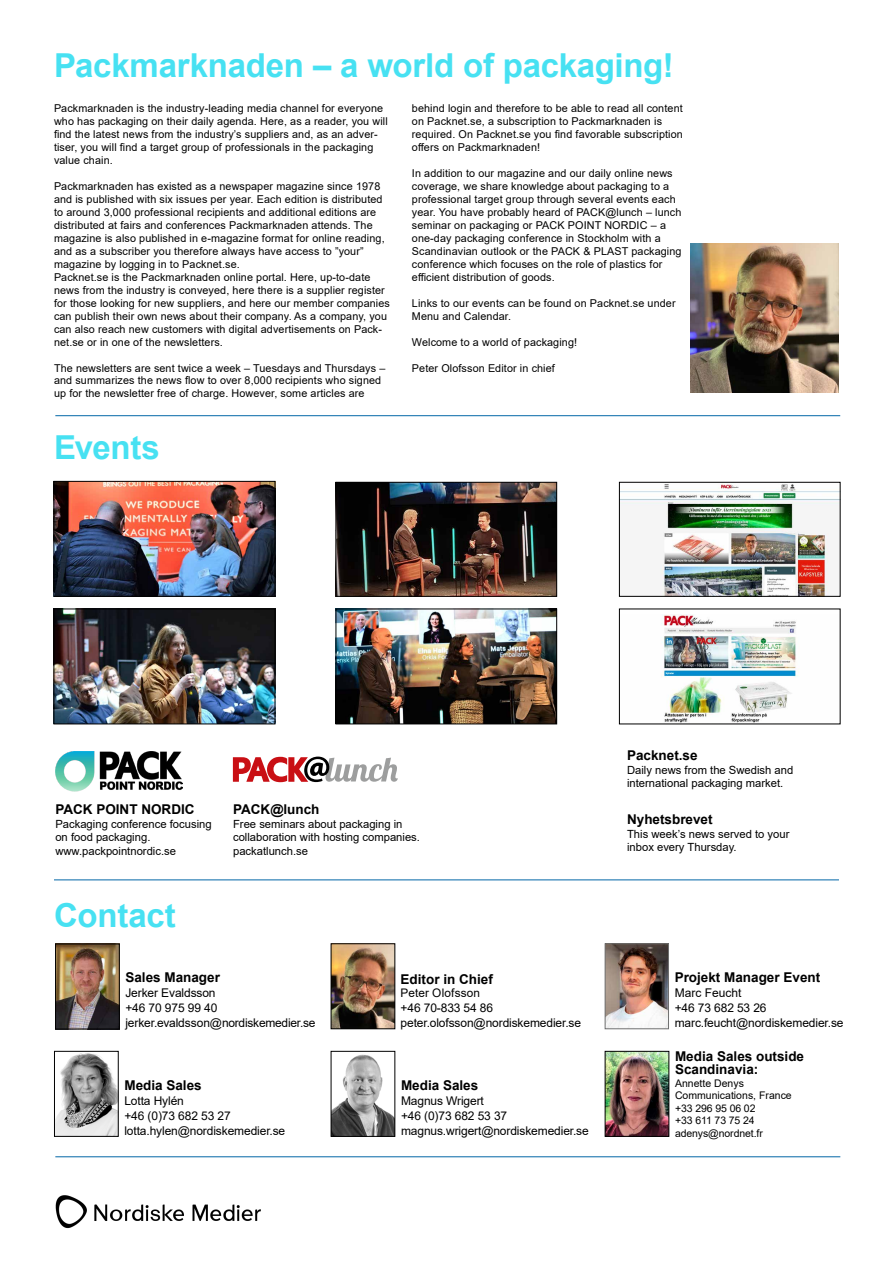
<style>
.page{position:relative;width:893px;height:1263px;background:#fff}
.page>*{position:absolute;margin:0;border:0;box-sizing:border-box;transform-origin:0 0}
.t1{font:700 33px "Arial";letter-spacing:-.01em;color:#47e1f2}
.t2{font:700 13.5px/13.5px "Arial";color:#000}
.t3{font:12px/15px "Arial";letter-spacing:-.01em;color:#000}
.t4{font:11.85px "Arial";letter-spacing:.015em;color:#000}
.t5{font:11.25px/13.5px "Arial";color:#000}
.t6{font:10.8px/12.9px "Arial";letter-spacing:.01em;color:#000}
.t7{font:10.5px/12.6px "Arial";color:#000}
</style>
<div class="page">
<hr style="left:55px;top:1156px;width:785px;height:1px;background:#0367a7">
<img style="left:57px;top:946px;width:61px;height:81px">
<div style="left:55px;top:944px;width:65px;height:85px;border:1px solid #000"></div>
<img style="left:333px;top:945px;width:60px;height:82px">
<div style="left:331px;top:943px;width:64px;height:86px;border:1px solid #000"></div>
<img style="left:607px;top:1053px;width:60px;height:81px">
<div style="left:605px;top:1051px;width:64px;height:85px;border:1px solid #000"></div>
<hr style="left:54px;top:879px;width:785px;height:1px;background:#0367a7">
<hr style="left:55px;top:415px;width:785px;height:1px;background:#0367a7">
<svg style="left:233px;top:756px;width:165px;height:26px"></svg>
<img style="left:55px;top:752px;width:127px;height:40px">
<img style="left:621px;top:484px;width:217px;height:110px">
<div style="left:619px;top:482px;width:221px;height:114px;border:1px solid #000"></div>
<img style="left:661px;top:614px;width:138px;height:108px">
<img style="left:607px;top:945px;width:60px;height:82px">
<div style="left:605px;top:943px;width:64px;height:86px;border:1px solid #6f7070"></div>
<img style="left:691px;top:244px;width:148px;height:148px">
<img style="left:56px;top:611px;width:217px;height:111px">
<div style="left:54px;top:609px;width:221px;height:115px;border:1px solid #000"></div>
<img style="left:56px;top:483px;width:217px;height:111px">
<div style="left:54px;top:481px;width:221px;height:115px;border:1px solid #000"></div>
<img style="left:338px;top:484px;width:217px;height:110px">
<div style="left:336px;top:482px;width:221px;height:114px;border:1px solid #000"></div>
<img style="left:338px;top:611px;width:217px;height:111px">
<div style="left:336px;top:609px;width:221px;height:115px;border:1px solid #000"></div>
<img style="left:56px;top:1053px;width:60px;height:81px">
<div style="left:54px;top:1051px;width:64px;height:85px;border:1px solid #000"></div>
<img style="left:55px;top:1195px;width:206px;height:34px">
<img style="left:333px;top:1054px;width:60px;height:80px">
<div style="left:331px;top:1051px;width:64px;height:85px;border:1px solid #000"></div>
<h1 class="t1" style="left:54px;top:42px;width:621px">Packmarknaden – a world of packaging!</h1>
<p class="t6" style="left:412px;top:102px;width:272px">behind login and therefore to be able to read all content on Packnet.se, a subscription to Packmarknaden is required. On Packnet.se you find favorable subscription offers on Packmarknaden!</p>
<p class="t6" style="left:412px;top:167px;width:271px">In addition to our magazine and our daily online news coverage, we share knowledge about packaging to a professional target group through several events each year. You have probably heard of PACK@lunch – lunch seminar on packaging or PACK POINT NORDIC – a one-day packaging conference in Stockholm with a Scandinavian outlook or the PACK &amp; PLAST packaging conference which focuses on the role of plastics for efficient distribution of goods.</p>
<p class="t6" style="left:412px;top:296px;width:265px">Links to our events can be found on Packnet.se under<br>Menu and Calendar.</p>
<p class="t6" style="left:412px;top:335px;width:167px">Welcome to a world of packaging!</p>
<p class="t6" style="left:412px;top:361px;width:144px">Peter Olofsson Editor in chief</p>
<p class="t6" style="left:54px;top:102px;width:335px">Packmarknaden is the industry-leading media channel for everyone who has packaging on their daily agenda. Here, as a reader, you will find the latest news from the industry’s suppliers and, as an adver&shy;tiser, you will find a target group of professionals in the packaging value chain.</p>
<p class="t6" style="left:54px;top:180px;width:337px">Packmarknaden has existed as a newspaper magazine since 1978 and is published with six issues per year. Each edition is distributed to around 3,000 professional recipients and additional editions are distributed at fairs and conferences Packmarknaden attends. The magazine is also published in e-magazine format for online reading, and as a subscriber you therefore always have access to ”your” magazine by logging in to Packnet.se.<br>Packnet.se is the Packmarknaden online portal. Here, up-to-date news from the industry is conveyed, here there is a supplier register for those looking for new suppliers, and here our member companies can publish their own news about their company. As a company, you can also reach new customers with digital advertisements on Pack&shy;net.se or in one of the newsletters.</p>
<p class="t6" style="left:54px;top:361px;width:333px">The newsletters are sent twice a week – Tuesdays and Thursdays – and summarizes the news flow to over 8,000 recipients who signed up for the newsletter free of charge. However, some articles are</p>
<h1 class="t1" style="left:54px;top:424px;width:107px">Events</h1>
<p class="t2" style="left:627px;top:749px;width:72px">Packnet.se</p>
<p class="t5" style="left:627px;top:763px;width:168px">Daily news from the Swedish and international packaging market.</p>
<p class="t2" style="left:233px;top:803px;width:88px">PACK@lunch</p>
<p class="t5" style="left:233px;top:817px;width:188px">Free seminars about packaging in collaboration with hosting companies. packatlunch.se</p>
<p class="t2" style="left:55px;top:803px;width:141px">PACK POINT NORDIC</p>
<p class="t5" style="left:55px;top:817px;width:158px">Packaging conference focusing on food packaging. www.packpointnordic.se</p>
<p class="t2" style="left:627px;top:813px;width:87px">Nyhetsbrevet</p>
<p class="t5" style="left:627px;top:827px;width:164px">This week’s news served to your inbox every Thursday.</p>
<h1 class="t1" style="left:54px;top:892px;width:123px">Contact</h1>
<p class="t2" style="left:125px;top:971px;width:96px">Sales Manager</p>
<p class="t3" style="left:125px;top:986px;width:192px">Jerker Evaldsson<br>+46 70 975 99 40 jerker.evaldsson@nordiskemedier.se</p>
<p class="t2" style="left:124px;top:1078px;width:79px">Media Sales</p>
<p class="t3" style="left:124px;top:1093px;width:162px">Lotta Hylén<br>+46 (0)73 682 53 27 lotta.hylen@nordiskemedier.se</p>
<p class="t2" style="left:401px;top:972px;width:94px">Editor in Chief</p>
<p class="t4" style="left:401px;top:985px;width:81px">Peter Olofsson</p>
<p class="t3" style="left:401px;top:1001px;width:182px">+46 70-833 54 86 peter.olofsson@nordiskemedier.se</p>
<p class="t2" style="left:401px;top:1078px;width:79px">Media Sales</p>
<p class="t3" style="left:401px;top:1093px;width:189px">Magnus Wrigert<br>+46 (0)73 682 53 37 magnus.wrigert@nordiskemedier.se</p>
<p class="t2" style="left:675px;top:971px;width:147px">Projekt Manager Event</p>
<p class="t3" style="left:675px;top:985px;width:170px">Marc Feucht<br>+46 73 682 53 26 marc.feucht@nordiskemedier.se</p>
<p class="t2" style="left:675px;top:1049px;width:131px">Media Sales outside<br>Scandinavia:</p>
<p class="t7" style="left:675px;top:1076px;width:118px">Annette Denys<br>Communications, France +33 296 95 06 02<br>+33 611 73 75 24 adenys@nordnet.fr</p>
</div>
